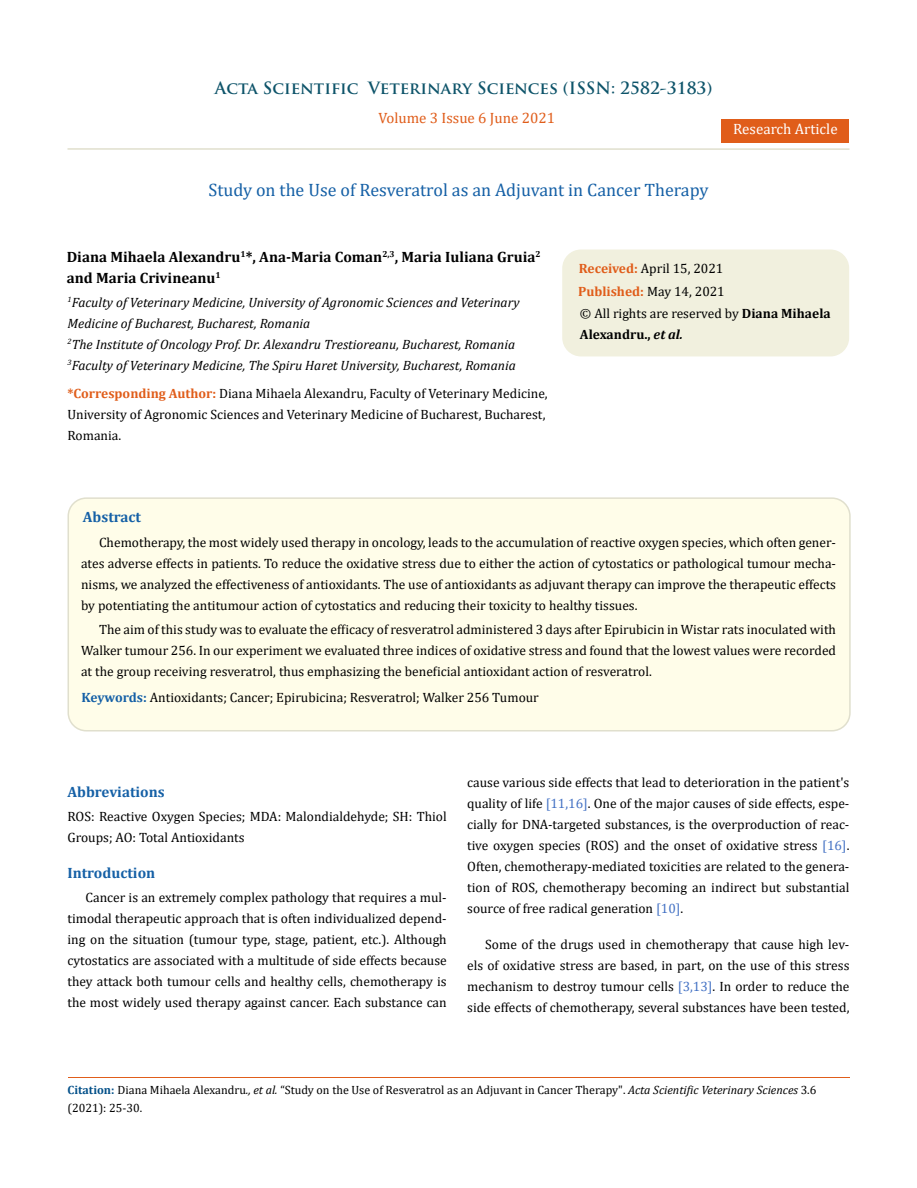
<style>
.page{position:relative;width:917px;height:1188px;background:#fff}
.page>*{position:absolute;margin:0;border:0;box-sizing:border-box;transform-origin:0 0}
.t1{font:18px "Cambria";color:#1560a6}
.t2{font:700 16.5px "Trajan Pro";color:#0e546a}
.t3{font:700 15px/21px "Cambria";color:#000}
.t4{font:700 15px "Cambria";color:#1560a6}
.t5{font:15px "Cambria";color:#e05d1a}
.t6{font:15px "Cambria";color:#fff}
.t7{font:13.5px/21px "Cambria";color:#000;text-align:justify}
.t8{font:italic 13.5px/21px "Cambria";color:#000}
.t9{font:12px/18px "Cambria";color:#000}
.s1{font-weight:700;color:#e05d1a}
.s2{font-weight:700}
.s3{font-weight:700;font-style:italic}
.s4{font-weight:700;color:#1560a6}
.s5{color:#4472c4}
.s6{font-weight:700;color:#035089}
.s7{font-style:italic}
</style>
<div class="page">
<div style="left:721px;top:119px;width:128px;height:23px;background:#e05d1a"></div>
<div style="left:563px;top:250px;width:285px;height:106px;background:#f1f0de;border-radius:18px"></div>
<div style="left:562px;top:250px;width:287px;height:106px;border:2px solid #f1f0de;border-radius:18px"></div>
<div style="left:68px;top:498px;width:781px;height:233px;background:#fffde9;border-radius:18px"></div>
<div style="left:67px;top:497px;width:783px;height:235px;border:2px solid #e0dfcd;border-radius:18px"></div>
<hr style="left:68px;top:1078px;width:781px;height:1px;background:#e05d1a">
<hr style="left:67px;top:148px;width:782px;height:2px;background:#e0dfcd">
<p class="t2" style="left:215px;top:77px;width:499px">Acta Scientific Veterinary Sciences (ISSN: 2582-3183)</p>
<p class="t5" style="left:378px;top:109px;width:178px">Volume 3 Issue 6 June 2021</p>
<h1 class="t1" style="left:208px;top:180px;width:501px">Study on the Use of Resveratrol as an Adjuvant in Cancer Therapy</h1>
<p class="t6" style="left:733px;top:120px;width:106px">Research Article</p>
<p class="t3" style="left:67px;top:246px;width:475px">Diana Mihaela Alexandru<sup>1</sup>*, Ana-Maria Coman<sup>2,3</sup>, Maria Iuliana Gruia<sup>2 </sup>and Maria Crivineanu<sup>1</sup></p>
<p class="t8" style="left:67px;top:291px;width:453px"><sup>1</sup>Faculty of Veterinary Medicine, University of Agronomic Sciences and Veterinary Medicine of Bucharest, Bucharest, Romania<br><sup>2</sup>The Institute of Oncology Prof. Dr. Alexandru Trestioreanu, Bucharest, Romania <sup>3</sup>Faculty of Veterinary Medicine, The Spiru Haret University, Bucharest, Romania</p>
<p class="t7" style="left:67px;top:382px;width:481px;text-align:left"><span class="s1">*Corresponding Author:</span> Diana Mihaela Alexandru, Faculty of Veterinary Medicine,<br>University of Agronomic Sciences and Veterinary Medicine of Bucharest, Bucharest,<br>Romania.</p>
<p class="t7" style="left:578px;top:257px;width:148px;line-height:23px"><span class="s1">Received:</span> April 15, 2021<br><span class="s1">Published:</span> May 14, 2021</p>
<p class="t7" style="left:580px;top:303px;width:252px">© All rights are reserved by <span class="s2">Diana Mihaela<br>Alexandru.,</span> <span class="s3">et al.</span></p>
<p class="t4" style="left:83px;top:506px;width:60px">Abstract</p>
<p class="t7" style="left:81px;top:532px;width:756px;text-indent:18px">Chemotherapy, the most widely used therapy in oncology, leads to the accumulation of reactive oxygen species, which often gener&shy;ates adverse effects in patients. To reduce the oxidative stress due to either the action of cytostatics or pathological tumour mecha&shy;nisms, we analyzed the effectiveness of antioxidants. The use of antioxidants as adjuvant therapy can improve the therapeutic effects by potentiating the antitumour action of cytostatics and reducing their toxicity to healthy tissues.</p>
<p class="t7" style="left:81px;top:619px;width:756px;text-indent:18px">The aim of this study was to evaluate the efficacy of resveratrol administered 3 days after Epirubicin in Wistar rats inoculated with Walker tumour 256. In our experiment we evaluated three indices of oxidative stress and found that the lowest values were recorded at the group receiving resveratrol, thus emphasizing the beneficial antioxidant action of resveratrol.</p>
<p class="t7" style="left:82px;top:687px;width:459px"><span class="s4">Keywords:</span> Antioxidants; Cancer; Epirubicina; Resveratrol; Walker 256 Tumour</p>
<p class="t4" style="left:67px;top:781px;width:99px">Abbreviations</p>
<p class="t7" style="left:67px;top:806px;width:381px">ROS: Reactive Oxygen Species; MDA: Malondialdehyde; SH: Thiol<br>Groups; AO: Total Antioxidants</p>
<p class="t4" style="left:67px;top:862px;width:89px">Introduction</p>
<p class="t7" style="left:67px;top:887px;width:381px;text-indent:18px">Cancer is an extremely complex pathology that requires a mul&shy;timodal therapeutic approach that is often individualized depend&shy;ing on the situation (tumour type, stage, patient, etc.). Although cytostatics are associated with a multitude of side effects because they attack both tumour cells and healthy cells, chemotherapy is the most widely used therapy against cancer. Each substance can</p>
<p class="t7" style="left:467px;top:771px;width:384px">cause various side effects that lead to deterioration in the patient's quality of life <span class="s5">[11,16]</span>. One of the major causes of side effects, espe&shy;cially for DNA-targeted substances, is the overproduction of reac&shy;tive oxygen species (ROS) and the onset of oxidative stress <span class="s5">[16]</span>.<br>Often, chemotherapy-mediated toxicities are related to the genera&shy;tion of ROS, chemotherapy becoming an indirect but substantial source of free radical generation <span class="s5">[10]</span>.</p>
<p class="t7" style="left:467px;top:934px;width:384px;text-indent:18px">Some of the drugs used in chemotherapy that cause high lev&shy;els of oxidative stress are based, in part, on the use of this stress mechanism to destroy tumour cells <span class="s5">[3,13]</span>. In order to reduce the side effects of chemotherapy, several substances have been tested,</p>
<p class="t9" style="left:68px;top:1081px;width:750px"><span class="s6">Citation:</span> Diana Mihaela Alexandru<span class="s7">., et al.</span> “Study on the Use of Resveratrol as an Adjuvant in Cancer Therapy". <span class="s7">Acta Scientific Veterinary Sciences</span> 3.6 (2021): 25-30.</p>
</div>
